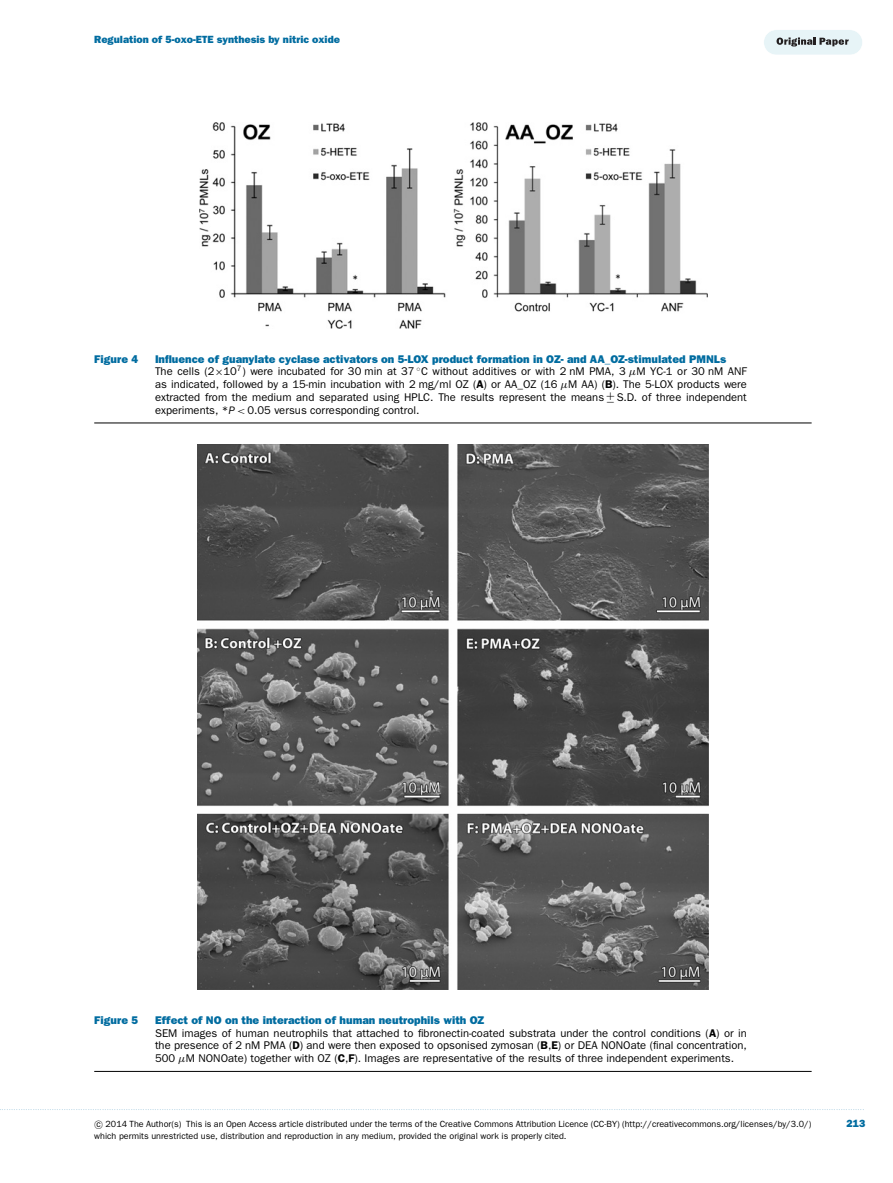
<style>
.page{position:relative;width:893px;height:1183px;background:#fff}
.page>*{position:absolute;margin:0;border:0;box-sizing:border-box;transform-origin:0 0}
.t1{font:11.25px/12.8px "Franklin Gothic";color:#000}
.t2{font:800 11.25px "Franklin Gothic";color:#006ca0}
.t3{font:800 10.5px "Franklin Gothic";color:#006ca0}
.t4{font:9px/12px "Franklin Gothic";color:#000}
.s1{font-weight:800;color:#006ca0}
.s2{font-family:"MTSY"}
.s3{font-family:"RMTMI"}
.s4{font-weight:600}
.s5{font-style:italic}
.s6{font-family:"CMSY10"}
</style>
<div class="page">
<div style="left:764px;top:30px;width:98px;height:25px;background:#e7f4f7;border-radius:12px"></div>
<div style="left:763px;top:30px;width:100px;height:25px;border:1px solid #fff;border-radius:13px"></div>
<svg style="left:776px;top:37px;width:73px;height:9px"></svg>
<img style="left:199px;top:122px;width:508px;height:206px">
<hr style="left:94px;top:422px;width:718px;height:1px;background:#000">
<img style="left:198px;top:444px;width:510px;height:545px">
<hr style="left:94px;top:1070px;width:718px;height:1px;background:#000">
<p class="t3" style="left:94px;top:36px;width:247px">Regulation of 5-oxo-ETE synthesis by nitric oxide</p>
<p class="t2" style="left:94px;top:355px;width:45px">Figure 4</p>
<p class="t1" style="left:155px;top:353px;width:593px"><span class="s1">Influence of guanylate cyclase activators on 5-LOX product formation in OZ- and AA_OZ-stimulated PMNLs<br></span>The cells (2<span class="s2">×</span>10<sup>7</sup>) were incubated for 30 min at 37 <sup>◦</sup>C without additives or with 2 nM PMA, 3 <span class="s3">μ</span>M YC-1 or 30 nM ANF as indicated, followed by a 15-min incubation with 2 mg/ml OZ (<span class="s4">A</span>) or AA_OZ (16 <span class="s3">μ</span>M AA) (<span class="s4">B</span>). The 5-LOX products were extracted from the medium and separated using HPLC. The results represent the means <span class="s2">+</span></p>
<p class="t1" style="left:606px;top:391px;width:142px"><span class="s2">−</span> S.D. of three independent</p>
<p class="t1" style="left:155px;top:404px;width:266px">experiments, *<span class="s5">P</span> <span class="s3">&lt;</span> 0.05 versus corresponding control.</p>
<p class="t2" style="left:94px;top:1015px;width:45px">Figure 5</p>
<p class="t1" style="left:155px;top:1014px;width:593px"><span class="s1">Effect of NO on the interaction of human neutrophils with OZ<br></span>SEM images of human neutrophils that attached to fibronectin-coated substrata under the control conditions (<span class="s4">A</span>) or in the presence of 2 nM PMA (<span class="s4">D</span>) and were then exposed to opsonised zymosan (<span class="s4">B</span>,<span class="s4">E</span>) or DEA NONOate (final concentration, 500 <span class="s3">μ</span>M NONOate) together with OZ (<span class="s4">C</span>,<span class="s4">F</span>). Images are representative of the results of three independent experiments.</p>
<p class="t4" style="left:94px;top:1118px;width:719px"><span class="s6">-</span>c 2014 The Author(s) This is an Open Access article distributed under the terms of the Creative Commons Attribution Licence (CC-BY) (http://creativecommons.org/licenses/by/3.0/) which permits unrestricted use, distribution and reproduction in any medium, provided the original work is properly cited.</p>
<p class="t3" style="left:847px;top:1119px;width:20px">213</p>
</div>
